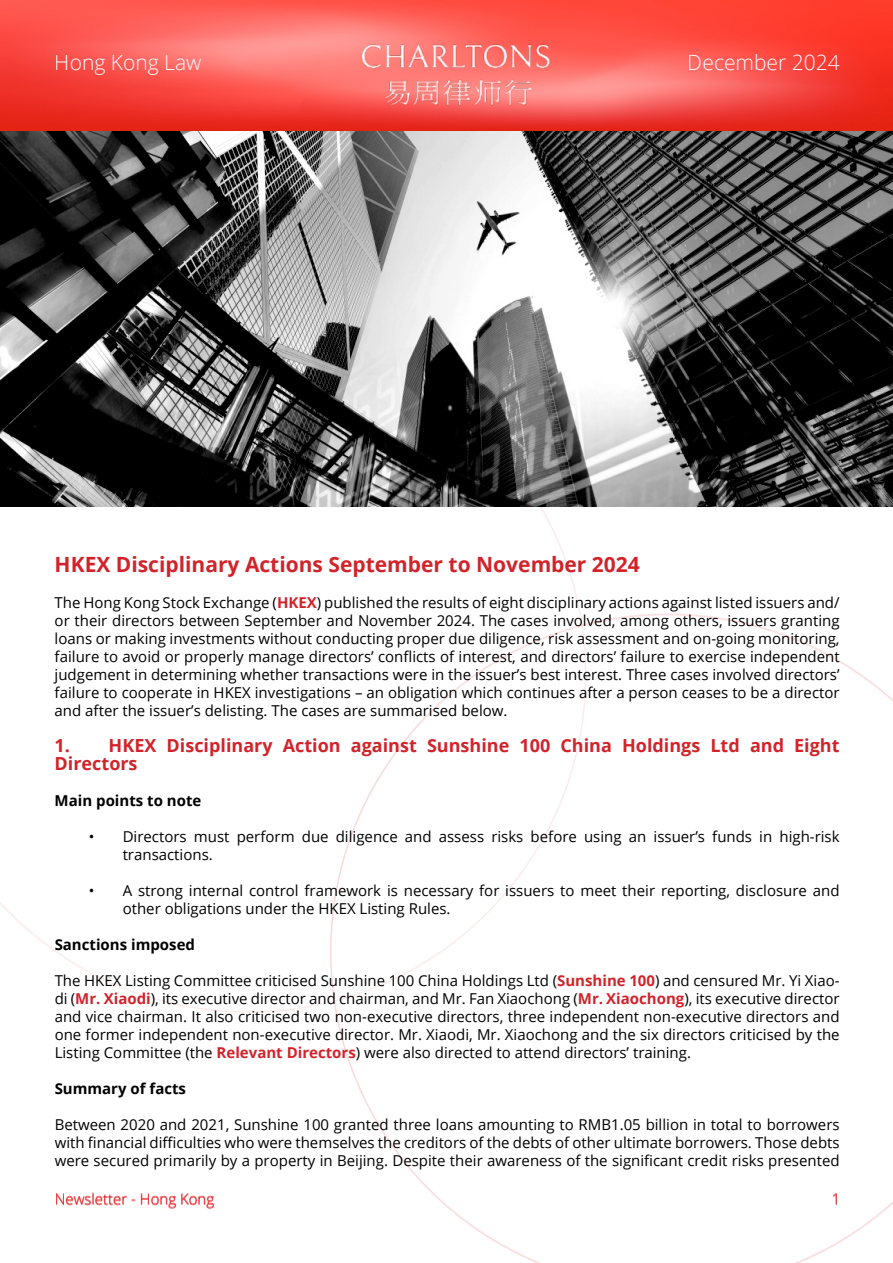
<style>
.page{position:relative;width:893px;height:1263px;background:#fff}
.page>*{position:absolute;margin:0;border:0;box-sizing:border-box;transform-origin:0 0}
.t1{font:700 21px "Open Sans";color:#d2232a}
.t2{font:300 21px "Open Sans";color:#fff}
.t3{font:700 18px/18px "Open Sans";color:#d2232a}
.t4{font:15px/18px "Open Sans";color:#000;text-align:justify}
.t5{font:700 15px "Open Sans";color:#000}
.t6{font:300 15px "Open Sans";color:#e42327}
.t7{font:300 15px "Open Sans";color:#d2232a}
.s1{font-weight:700;color:#d2232a}
</style>
<div class="page">
<img style="left:1px;top:0;width:892px;height:507px">
<svg style="left:0;top:336px;width:586px;height:35px"></svg>
<svg style="left:330px;top:613px;width:563px;height:650px"></svg>
<img style="left:344px;top:12px;width:228px;height:119px">
<h1 class="t2" style="left:55px;top:48px;width:148px">Hong Kong Law</h1>
<h1 class="t2" style="left:688px;top:48px;width:154px">December 2024</h1>
<h1 class="t2" style="left:687px;top:49px;width:39px">Nov</h1>
<h1 class="t1" style="left:55px;top:549px;width:587px">HKEX Disciplinary Actions September to November 2024</h1>
<p class="t4" style="left:55px;top:593px;width:786px">The Hong Kong Stock Exchange (<span class="s1">HKEX</span>) published the results of eight disciplinary actions against listed issuers and/ or their directors between September and November 2024. The cases involved, among others, issuers granting loans or making investments without conducting proper due diligence, risk assessment and on-going monitoring, failure to avoid or properly manage directors’ conflicts of interest, and directors’ failure to exercise independent judgement in determining whether transactions were in the issuer’s best interest. Three cases involved directors’ failure to cooperate in HKEX investigations – an obligation which continues after a person ceases to be a director and after the issuer’s delisting. The cases are summarised below.</p>
<p class="t3" style="left:55px;top:736px;width:786px">1. HKEX Disciplinary Action against Sunshine 100 China Holdings Ltd and Eight<br>Directors</p>
<p class="t5" style="left:55px;top:790px;width:148px">Main points to note</p>
<p class="t4" style="left:123px;top:827px;width:718px;text-indent:-34px">• Directors must perform due diligence and assess risks before using an issuer’s funds in high-risk transactions.</p>
<p class="t4" style="left:123px;top:881px;width:718px;text-indent:-34px">• A strong internal control framework is necessary for issuers to meet their reporting, disclosure and other obligations under the HKEX Listing Rules.</p>
<p class="t5" style="left:55px;top:934px;width:142px">Sanctions imposed</p>
<p class="t4" style="left:55px;top:971px;width:786px">The HKEX Listing Committee criticised Sunshine 100 China Holdings Ltd (<span class="s1">Sunshine 100</span>) and censured Mr. Yi Xiao&shy;di (<span class="s1">Mr. Xiaodi</span>), its executive director and chairman, and Mr. Fan Xiaochong (<span class="s1">Mr. Xiaochong</span>), its executive director and vice chairman. It also criticised two non-executive directors, three independent non-executive directors and one former independent non-executive director. Mr. Xiaodi, Mr. Xiaochong and the six directors criticised by the Listing Committee (the <span class="s1">Relevant Directors</span>) were also directed to attend directors’ training.</p>
<p class="t5" style="left:55px;top:1078px;width:133px">Summary of facts</p>
<p class="t4" style="left:55px;top:1115px;width:786px">Between 2020 and 2021, Sunshine 100 granted three loans amounting to RMB1.05 billion in total to borrowers with financial difficulties who were themselves the creditors of the debts of other ultimate borrowers. Those debts were secured primarily by a property in Beijing. Despite their awareness of the significant credit risks presented</p>
<p class="t6" style="left:55px;top:1188px;width:161px">Newsletter - Hong Kong</p>
<p class="t7" style="left:831px;top:1188px;width:10px">1</p>
</div>
